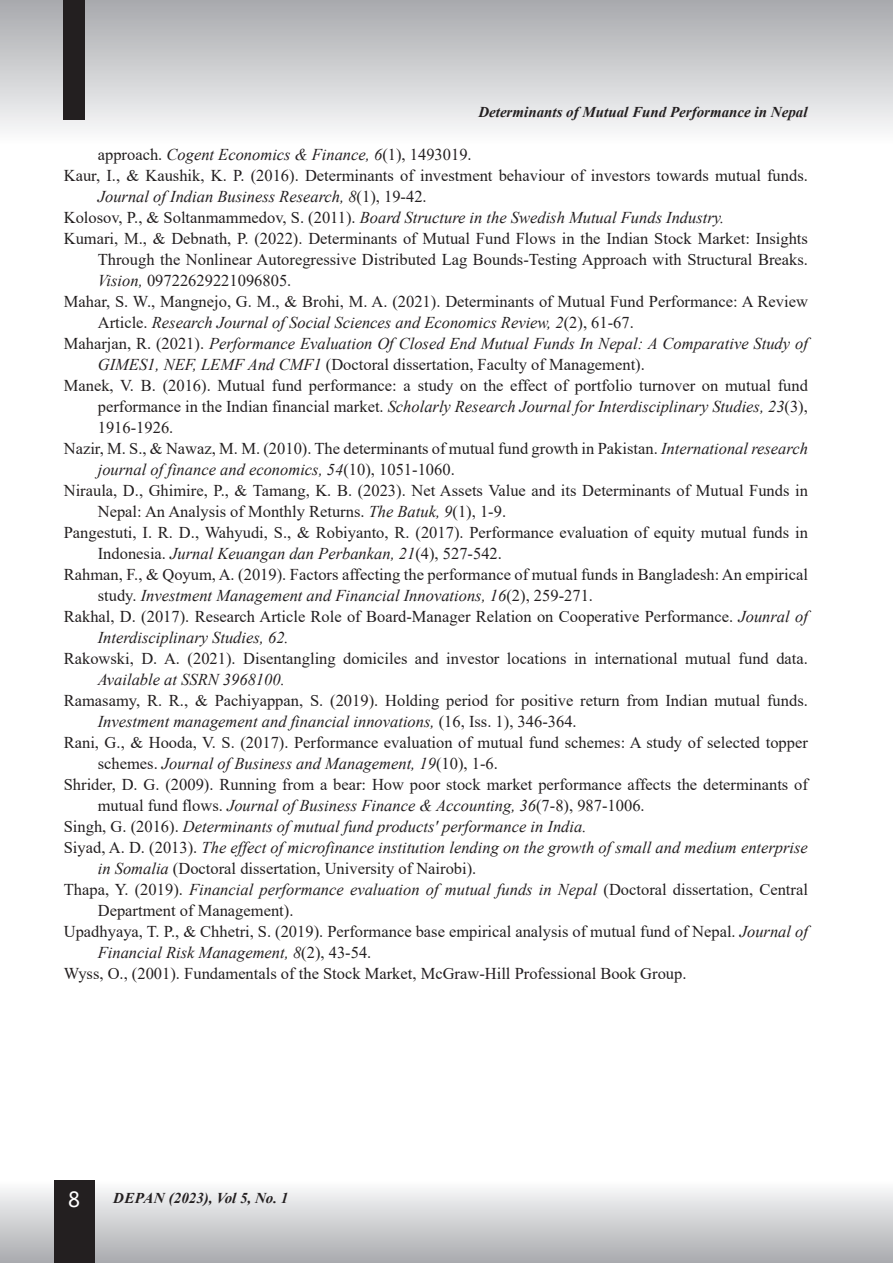
<style>
.page{position:relative;width:893px;height:1263px;background:#fff}
.page>*{position:absolute;margin:0;border:0;box-sizing:border-box;transform-origin:0 0}
.t1{font:24px "Officina Sans Std";color:#fff}
.References{font:16.5px/21px "Times New Roman";color:#231f20}
.References-2{font:italic 16.5px/21px "Times New Roman";color:#231f20}
.t2{font:italic 700 15px "Times New Roman";color:#231f20}
.s1{font-style:normal}
.s2{font-style:italic}
</style>
<div class="page">
<div style="left:0;top:0;width:893px;height:145px;background:linear-gradient(to bottom,#a7a9ac,#fcfdfd)"></div>
<div style="left:0;top:1180px;width:893px;height:83px;background:linear-gradient(to bottom,#fcfdfd,#a8a9ad)"></div>
<div style="left:63px;top:0;width:22px;height:120px;background:#231f20"></div>
<div style="left:54px;top:1180px;width:40px;height:83px;background:#231f20"></div>
<p class="t2" style="left:478px;top:102px;width:331px">Determinants of Mutual Fund Performance in Nepal</p>
<p class="References-2" style="left:98px;top:144px;width:375px"><span class="s1">approach.</span> Cogent Economics &amp; Finance, 6<span class="s1">(1), 1493019.</span></p>
<p class="References" style="left:98px;top:165px;width:712px;text-indent:-34px">Kaur, I., &amp; Kaushik, K. P. (2016). Determinants of investment behaviour of investors towards mutual funds.<br><span class="s2">Journal of Indian Business Research, 8</span>(1), 19-42.</p>
<p class="References-2" style="left:64px;top:207px;width:662px"><span class="s1">Kolosov, P., &amp; Soltanmammedov, S. (2011).</span> Board Structure in the Swedish Mutual Funds Industry.</p>
<p class="References" style="left:98px;top:228px;width:712px;text-align:justify;text-indent:-34px">Kumari, M., &amp; Debnath, P. (2022). Determinants of Mutual Fund Flows in the Indian Stock Market: Insights Through the Nonlinear Autoregressive Distributed Lag Bounds-Testing Approach with Structural Breaks.<br><span class="s2">Vision,</span> 09722629221096805.</p>
<p class="References" style="left:98px;top:291px;width:712px;text-indent:-34px">Mahar, S. W., Mangnejo, G. M., &amp; Brohi, M. A. (2021). Determinants of Mutual Fund Performance: A Review<br>Article. <span class="s2">Research Journal of Social Sciences and Economics Review, 2</span>(2), 61-67.</p>
<p class="References-2" style="left:98px;top:333px;width:712px;text-indent:-34px"><span class="s1">Maharjan, R. (2021).</span> Performance Evaluation Of Closed End Mutual Funds In Nepal: A Comparative Study of<br>GIMES1, NEF, LEMF And CMF1 <span class="s1">(Doctoral dissertation, Faculty of Management).</span></p>
<p class="References" style="left:98px;top:375px;width:712px;text-align:justify;text-indent:-34px">Manek, V. B. (2016). Mutual fund performance: a study on the effect of portfolio turnover on mutual fund performance in the Indian financial market. <span class="s2">Scholarly Research Journal for Interdisciplinary Studies, 23</span>(3), 1916-1926.</p>
<p class="References" style="left:98px;top:438px;width:712px;text-indent:-34px">Nazir, M. S., &amp; Nawaz, M. M. (2010). The determinants of mutual fund growth in Pakistan. <span class="s2">International research journal of finance and economics, 54</span>(10), 1051-1060.</p>
<p class="References" style="left:98px;top:480px;width:712px;text-indent:-34px">Niraula, D., Ghimire, P., &amp; Tamang, K. B. (2023). Net Assets Value and its Determinants of Mutual Funds in<br>Nepal: An Analysis of Monthly Returns. <span class="s2">The Batuk, 9</span>(1), 1-9.</p>
<p class="References" style="left:98px;top:522px;width:712px;text-indent:-34px">Pangestuti, I. R. D., Wahyudi, S., &amp; Robiyanto, R. (2017). Performance evaluation of equity mutual funds in<br>Indonesia. <span class="s2">Jurnal Keuangan dan Perbankan, 21</span>(4), 527-542.</p>
<p class="References" style="left:98px;top:564px;width:712px;text-indent:-34px">Rahman, F., &amp; Qoyum, A. (2019). Factors affecting the performance of mutual funds in Bangladesh: An empirical study. <span class="s2">Investment Management and Financial Innovations, 16</span>(2), 259-271.</p>
<p class="References" style="left:98px;top:606px;width:712px;text-indent:-34px">Rakhal, D. (2017). Research Article Role of Board-Manager Relation on Cooperative Performance. <span class="s2">Jounral of<br>Interdisciplinary Studies, 62.</span></p>
<p class="References" style="left:98px;top:648px;width:712px;text-indent:-34px">Rakowski, D. A. (2021). Disentangling domiciles and investor locations in international mutual fund data.<br><span class="s2">Available at SSRN 3968100.</span></p>
<p class="References" style="left:98px;top:690px;width:712px;text-indent:-34px">Ramasamy, R. R., &amp; Pachiyappan, S. (2019). Holding period for positive return from Indian mutual funds.<br><span class="s2">Investment management and financial innovations,</span> (16, Iss. 1), 346-364.</p>
<p class="References" style="left:98px;top:732px;width:712px;text-indent:-34px">Rani, G., &amp; Hooda, V. S. (2017). Performance evaluation of mutual fund schemes: A study of selected topper schemes. <span class="s2">Journal of Business and Management, 19</span>(10), 1-6.</p>
<p class="References" style="left:98px;top:774px;width:712px;text-indent:-34px">Shrider, D. G. (2009). Running from a bear: How poor stock market performance affects the determinants of mutual fund flows. <span class="s2">Journal of Business Finance &amp; Accounting, 36</span>(7-8), 987-1006.</p>
<p class="References-2" style="left:64px;top:816px;width:524px"><span class="s1">Singh, G. (2016).</span> Determinants of mutual fund products' performance in India.</p>
<p class="References-2" style="left:98px;top:837px;width:712px;text-indent:-34px"><span class="s1">Siyad, A. D. (2013).</span> The effect of microfinance institution lending on the growth of small and medium enterprise in Somalia <span class="s1">(Doctoral dissertation, University of Nairobi).</span></p>
<p class="References" style="left:98px;top:879px;width:712px;text-indent:-34px">Thapa, Y. (2019). <span class="s2">Financial performance evaluation of mutual funds in Nepal</span> (Doctoral dissertation, Central<br>Department of Management).</p>
<p class="References" style="left:98px;top:921px;width:712px;text-indent:-34px">Upadhyaya, T. P., &amp; Chhetri, S. (2019). Performance base empirical analysis of mutual fund of Nepal. <span class="s2">Journal of<br>Financial Risk Management, 8</span>(2), 43-54.</p>
<p class="References" style="left:64px;top:963px;width:624px">Wyss, O., (2001). Fundamentals of the Stock Market, McGraw-Hill Professional Book Group.</p>
<h1 class="t1" style="left:68px;top:1185px;width:13px">8</h1>
<p class="t2" style="left:113px;top:1187px;width:177px">DEPAN (2023), Vol 5, No. 1</p>
</div>
